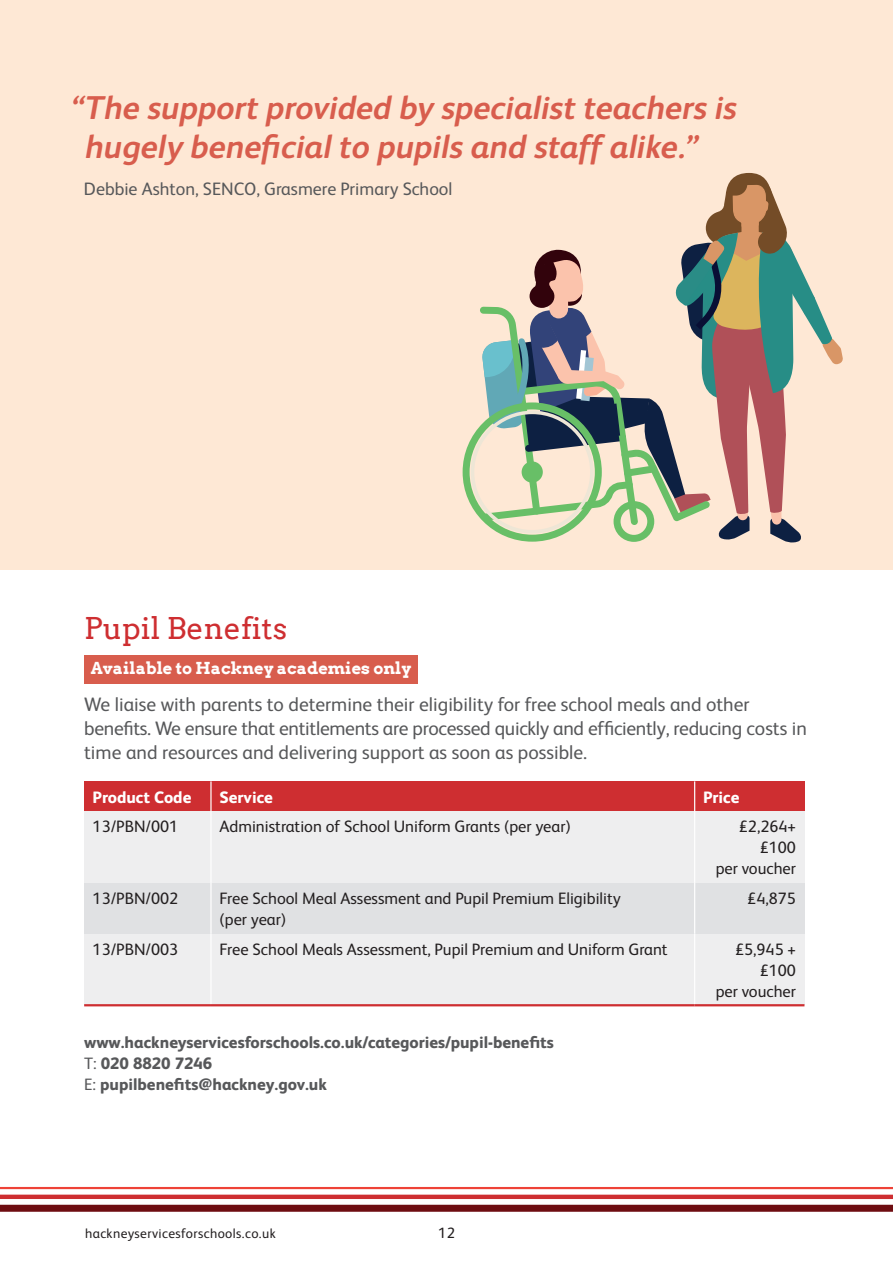
<style>
.page{position:relative;width:893px;height:1263px;background:#fff}
.page>*{position:absolute;margin:0;border:0;box-sizing:border-box;transform-origin:0 0}
.t1{font:italic 700 33px/39px "FS Albert";color:#d85d4d}
.t2{font:30px "Arvo";color:#ce2e31}
.t3{font:19.5px/24px "FS Albert";color:#57585a}
.t4{font:18px "FS Albert";color:#57585a}
.t5{font:16.5px/21px "FS Albert";color:#231f20;text-align:right}
.t6{font:800 16.5px/21px "FS Albert";color:#57585a}
.t7{font:700 16.5px "Arvo";color:#fff}
.t8{font:800 16.5px "FS Albert";color:#fff}
.t9{font:15px "FS Albert";color:#231f20}
.t10{font:13.5px "FS Albert";letter-spacing:.03em;color:#231f20}
.s1{font-weight:400}
</style>
<div class="page">
<div style="left:0;top:0;width:893px;height:570px;background:#fee8d5"></div>
<div style="left:84px;top:655px;width:334px;height:29px;background:#d85d4d"></div>
<div style="left:84px;top:781px;width:127px;height:30px;background:#ce2e31"></div>
<div style="left:211px;top:781px;width:484px;height:30px;background:#ce2e31"></div>
<div style="left:695px;top:781px;width:109px;height:30px;background:#ce2e31"></div>
<div style="left:84px;top:811px;width:127px;height:72px;background:#eeeeef"></div>
<div style="left:211px;top:811px;width:484px;height:72px;background:#eeeeef"></div>
<div style="left:695px;top:811px;width:109px;height:72px;background:#eeeeef"></div>
<div style="left:84px;top:933px;width:127px;height:72px;background:#eeeeef"></div>
<div style="left:211px;top:933px;width:484px;height:72px;background:#eeeeef"></div>
<div style="left:695px;top:933px;width:109px;height:72px;background:#eeeeef"></div>
<div style="left:84px;top:883px;width:127px;height:50px;background:#e0e1e3"></div>
<div style="left:211px;top:883px;width:484px;height:50px;background:#e0e1e3"></div>
<div style="left:695px;top:883px;width:109px;height:50px;background:#e0e1e3"></div>
<hr style="left:210px;top:781px;width:2px;height:30px;background:#fff">
<hr style="left:694px;top:781px;width:1px;height:30px;background:#fff">
<hr style="left:210px;top:811px;width:2px;height:72px;background:#fff">
<hr style="left:694px;top:811px;width:1px;height:72px;background:#fff">
<hr style="left:210px;top:883px;width:2px;height:50px;background:#fff">
<hr style="left:694px;top:883px;width:1px;height:50px;background:#fff">
<hr style="left:210px;top:933px;width:2px;height:71px;background:#fff">
<hr style="left:694px;top:933px;width:1px;height:71px;background:#fff">
<hr style="left:84px;top:1004px;width:127px;height:2px;background:#ce2e31">
<hr style="left:211px;top:1004px;width:484px;height:2px;background:#ce2e31">
<hr style="left:695px;top:1004px;width:109px;height:2px;background:#ce2e31">
<svg style="left:463px;top:173px;width:380px;height:370px"></svg>
<svg style="left:0;top:1186px;width:893px;height:26px"></svg>
<h2 class="t1" style="left:85px;top:86px;width:653px;text-indent:-14px">“The support provided by specialist teachers is hugely beneficial to pupils and staff alike.”</h2>
<p class="t4" style="left:84px;top:177px;width:370px">Debbie Ashton, SENCO, Grasmere Primary School</p>
<h3 class="t2" style="left:84px;top:610px;width:205px">Pupil Benefits</h3>
<h4 class="t7" style="left:91px;top:658px;width:322px">Available to Hackney academies only</h4>
<p class="t3" style="left:84px;top:691px;width:724px">We liaise with parents to determine their eligibility for free school meals and other benefits. We ensure that entitlements are processed quickly and efficiently, reducing costs in time and resources and delivering support as soon as possible.</p>
<p class="t8" style="left:93px;top:785px;width:100px">Product Code</p>
<p class="t8" style="left:219px;top:785px;width:55px">Service</p>
<p class="t8" style="left:703px;top:785px;width:38px">Price</p>
<p class="t5" style="left:93px;top:815px;width:87px">13/PBN/001</p>
<p class="t5" style="left:219px;top:815px;width:353px">Administration of School Uniform Grants (per year)</p>
<p class="t5" style="left:716px;top:815px;width:82px">£2,264+ £100<br>per voucher</p>
<p class="t5" style="left:93px;top:887px;width:87px">13/PBN/002</p>
<p class="t5" style="left:219px;top:887px;width:403px;text-align:left">Free School Meal Assessment and Pupil Premium Eligibility (per year)</p>
<p class="t5" style="left:747px;top:887px;width:50px">£4,875</p>
<p class="t5" style="left:93px;top:938px;width:87px">13/PBN/003</p>
<p class="t5" style="left:219px;top:938px;width:450px">Free School Meals Assessment, Pupil Premium and Uniform Grant</p>
<p class="t5" style="left:716px;top:938px;width:82px">£5,945 + £100<br>per voucher</p>
<p class="t6" style="left:84px;top:1031px;width:471px">www.hackneyservicesforschools.co.uk/categories/pupil-benefits<br><span class="s1">T:</span> 020 8820 7246<br><span class="s1">E:</span> pupilbenefits@hackney.gov.uk</p>
<p class="t10" style="left:85px;top:1225px;width:192px">hackneyservicesforschools.co.uk</p>
<p class="t9" style="left:438px;top:1223px;width:18px">12</p>
</div>
